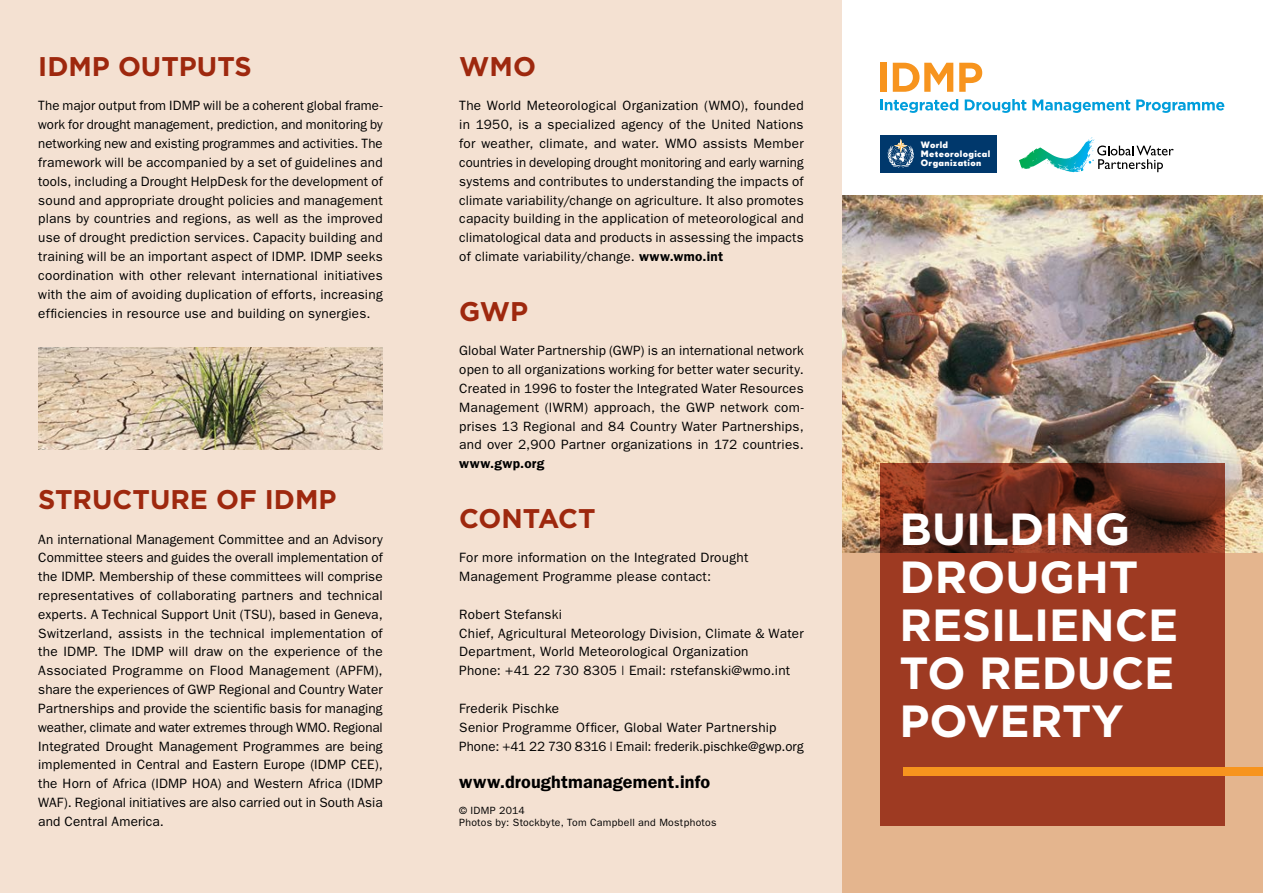
<style>
.page{position:relative;width:1263px;height:893px;background:#fff}
.page>*{position:absolute;margin:0;border:0;box-sizing:border-box;transform-origin:0 0}
.t1{font:700 45px/48px "Gotham";color:#fff}
.title__brown{font:700 27px "Gotham";color:#9e280e}
.Body_text{font:600 18px "Franklin Gothic";letter-spacing:.01em;color:#000}
.Body_text-2{font:13.5px/18.9px "Franklin Gothic";letter-spacing:.015em;color:#000;text-align:justify}
.Body_text-3{font:10.5px "Franklin Gothic";letter-spacing:.025em;color:#000}
.Body_text-4{font:700 9px "Super Grotesk A";letter-spacing:.035em;color:#fff}
.s1{font-weight:600}
</style>
<div class="page">
<div style="left:842px;top:553px;width:421px;height:340px;background:#e4b58e"></div>
<img style="left:842px;top:196px;width:421px;height:357px">
<div style="left:0;top:0;width:842px;height:893px;background:#f4e1d2"></div>
<svg style="left:880px;top:99px;width:78px;height:14px"></svg>
<svg style="left:965px;top:99px;width:61px;height:14px"></svg>
<svg style="left:1032px;top:99px;width:98px;height:14px"></svg>
<svg style="left:1136px;top:99px;width:88px;height:14px"></svg>
<div style="left:880px;top:63px;width:7px;height:29px;background:#f7941e"></div>
<svg style="left:893px;top:63px;width:60px;height:29px"></svg>
<svg style="left:959px;top:63px;width:23px;height:29px"></svg>
<div style="left:880px;top:135px;width:117px;height:37px;background:#00386c"></div>
<svg style="left:887px;top:139px;width:27px;height:29px"></svg>
<svg style="left:1029px;top:149px;width:7px;height:4px"></svg>
<svg style="left:1045px;top:137px;width:129px;height:36px"></svg>
<svg style="left:880px;top:463px;width:345px;height:363px;background:#913621"></svg>
<div style="left:903px;top:767px;width:360px;height:9px;background:#f7941e"></div>
<img style="left:38px;top:347px;width:345px;height:102px">
<p class="title__brown" style="left:38px;top:51px;width:215px">IDMP OUTPUTS</p>
<p class="Body_text-2" style="left:38px;top:96px;width:346px">The major output from IDMP will be a coherent global frame&shy;work for drought management, prediction, and monitoring by networking new and existing programmes and activities. The framework will be accompanied by a set of guidelines and tools, including a Drought HelpDesk for the development of sound and appropriate drought policies and management plans by countries and regions, as well as the improved use of drought prediction services. Capacity building and training will be an important aspect of IDMP. IDMP seeks coordination with other relevant international initiatives with the aim of avoiding duplication of efforts, increasing efficiencies in resource use and building on synergies.</p>
<p class="title__brown" style="left:38px;top:484px;width:300px">STRUCTURE OF IDMP</p>
<p class="Body_text-2" style="left:38px;top:529px;width:346px">An international Management Committee and an Advisory Committee steers and guides the overall implementation of the IDMP. Membership of these committees will comprise representatives of collaborating partners and technical experts. A Technical Support Unit (TSU), based in Geneva, Switzerland, assists in the technical implementation of the IDMP. The IDMP will draw on the experience of the Associated Programme on Flood Management (APFM), share the experiences of GWP Regional and Country Water Partnerships and provide the scientific basis for managing weather, climate and water extremes through WMO. Regional Integrated Drought Management Programmes are being implemented in Central and Eastern Europe (IDMP CEE), the Horn of Africa (IDMP HOA) and Western Africa (IDMP WAF). Regional initiatives are also carried out in South Asia and Central America.</p>
<p class="title__brown" style="left:459px;top:51px;width:78px">WMO</p>
<p class="Body_text-2" style="left:459px;top:96px;width:346px">The World Meteorological Organization (WMO), founded in 1950, is a specialized agency of the United Nations for weather, climate, and water. WMO assists Member countries in developing drought monitoring and early warning systems and contributes to understanding the impacts of climate variability/change on agriculture. It also promotes capacity building in the application of meteorological and climatological data and products in assessing the impacts of climate variability/change. <span class="s1">www.wmo.int</span></p>
<p class="title__brown" style="left:459px;top:295px;width:70px">GWP</p>
<p class="Body_text-2" style="left:459px;top:341px;width:346px">Global Water Partnership (GWP) is an international network open to all organizations working for better water security.<br>Created in 1996 to foster the Integrated Water Resources Management (IWRM) approach, the GWP network com&shy;prises 13 Regional and 84 Country Water Partnerships, and over 2,900 Partner organizations in 172 countries. <span class="s1">www.gwp.org</span></p>
<p class="title__brown" style="left:459px;top:502px;width:138px">CONTACT</p>
<p class="Body_text-2" style="left:459px;top:548px;width:291px">For more information on the Integrated Drought</p>
<p class="Body_text-2" style="left:459px;top:567px;width:253px">Management Programme please contact:</p>
<p class="Body_text-2" style="left:459px;top:604px;width:104px">Robert Stefanski</p>
<p class="Body_text-2" style="left:459px;top:623px;width:346px">Chief, Agricultural Meteorology Division, Climate &amp; Water<br>Department, World Meteorological Organization</p>
<p class="Body_text-2" style="left:459px;top:661px;width:332px">Phone: +41 22 730 8305 | Email: rstefanski@wmo.int</p>
<p class="Body_text-2" style="left:459px;top:699px;width:101px">Frederik Pischke</p>
<p class="Body_text-2" style="left:459px;top:717px;width:319px">Senior Programme Officer, Global Water Partnership</p>
<p class="Body_text-2" style="left:459px;top:736px;width:346px">Phone: +41 22 730 8316 | Email: frederik.pischke@gwp.org</p>
<p class="Body_text" style="left:459px;top:771px;width:252px">www.droughtmanagement.info</p>
<p class="Body_text-3" style="left:459px;top:804px;width:67px">© IDMP 2014</p>
<p class="Body_text-3" style="left:459px;top:816px;width:259px">Photos by: Stockbyte, Tom Campbell and Mostphotos</p>
<p class="Body_text-4" style="left:921px;top:139px;width:29px">World</p>
<p class="Body_text-4" style="left:921px;top:148px;width:71px">Meteorological</p>
<p class="Body_text-4" style="left:921px;top:157px;width:62px">Organization</p>
<p class="t1" style="left:899px;top:503px;width:280px">BUILDING<br>DROUGHT<br>RESILIENCE<br>TO REDUCE<br>POVERTY</p>
</div>
